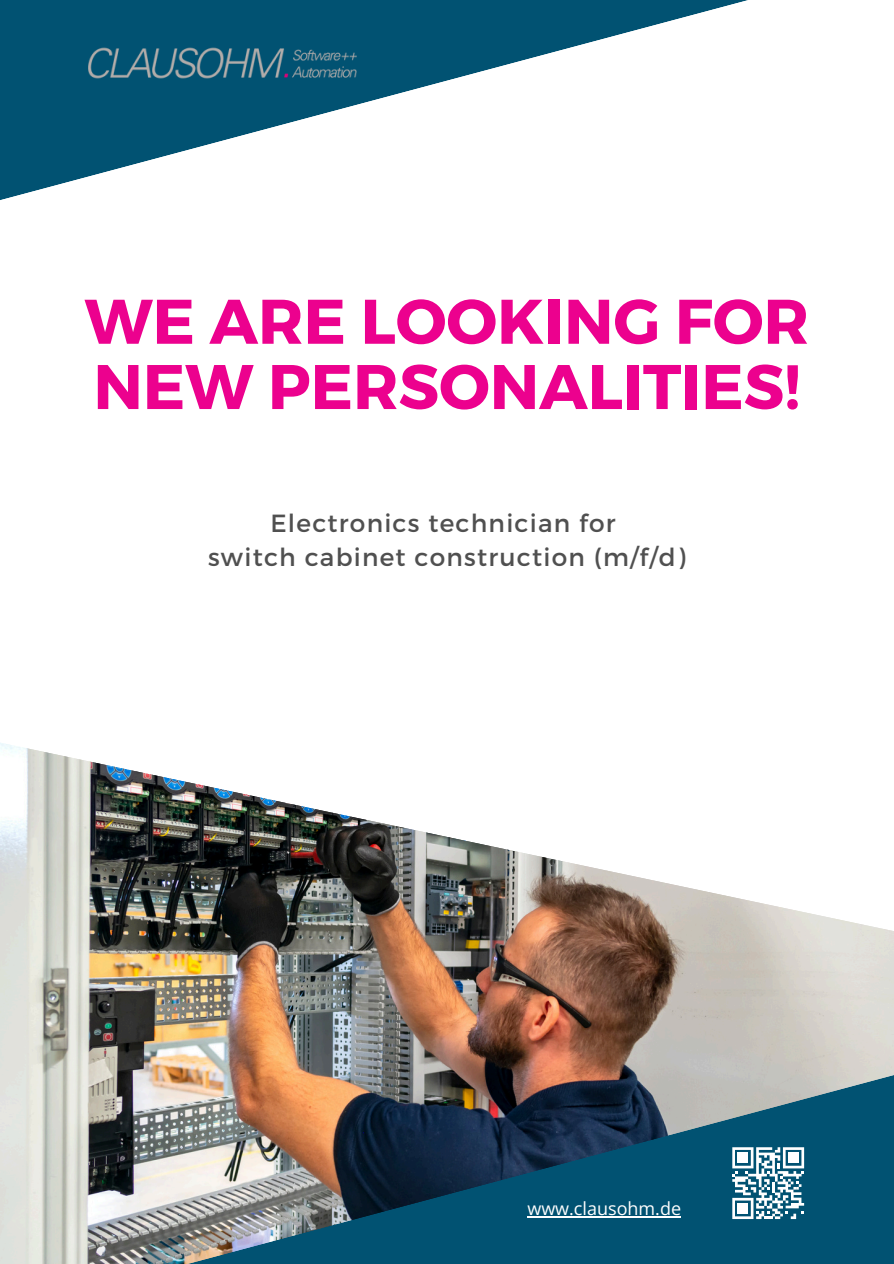
<style>
.page{position:relative;width:894px;height:1264px;background:#fff}
.page>*{position:absolute;margin:0;border:0;box-sizing:border-box;transform-origin:0 0}
.t1{font:700 62.85px/65.2px "Montserrat";color:#ec018e}
.t2{font:24.75px/33.8px "Montserrat";letter-spacing:.05em;color:#505050;text-align:center}
.t3{font:18px "Open Sans";color:#fff}
</style>
<div class="page">
<img style="left:0;top:939px;width:893px;height:324px">
<img style="left:89px;top:1032px;width:804px;height:231px">
<img style="left:0;top:743px;width:893px;height:196px">
<svg style="left:0;top:0;width:748px;height:200px"></svg>
<img style="left:89px;top:37px;width:267px;height:52px">
<hr style="left:527px;top:1216px;width:154px;height:1px;background:#fff">
<svg style="left:732px;top:1147px;width:72px;height:71px"></svg>
<p class="t1" style="left:84px;top:285px;width:725px">WE ARE LOOKING FOR<br>NEW PERSONALITIES!</p>
<p class="t2" style="left:208px;top:505px;width:479px">Electronics technician for<br>switch cabinet construction (m/f/d)</p>
<p class="t3" style="left:527px;top:1195px;width:155px">www.clausohm.de</p>
</div>
